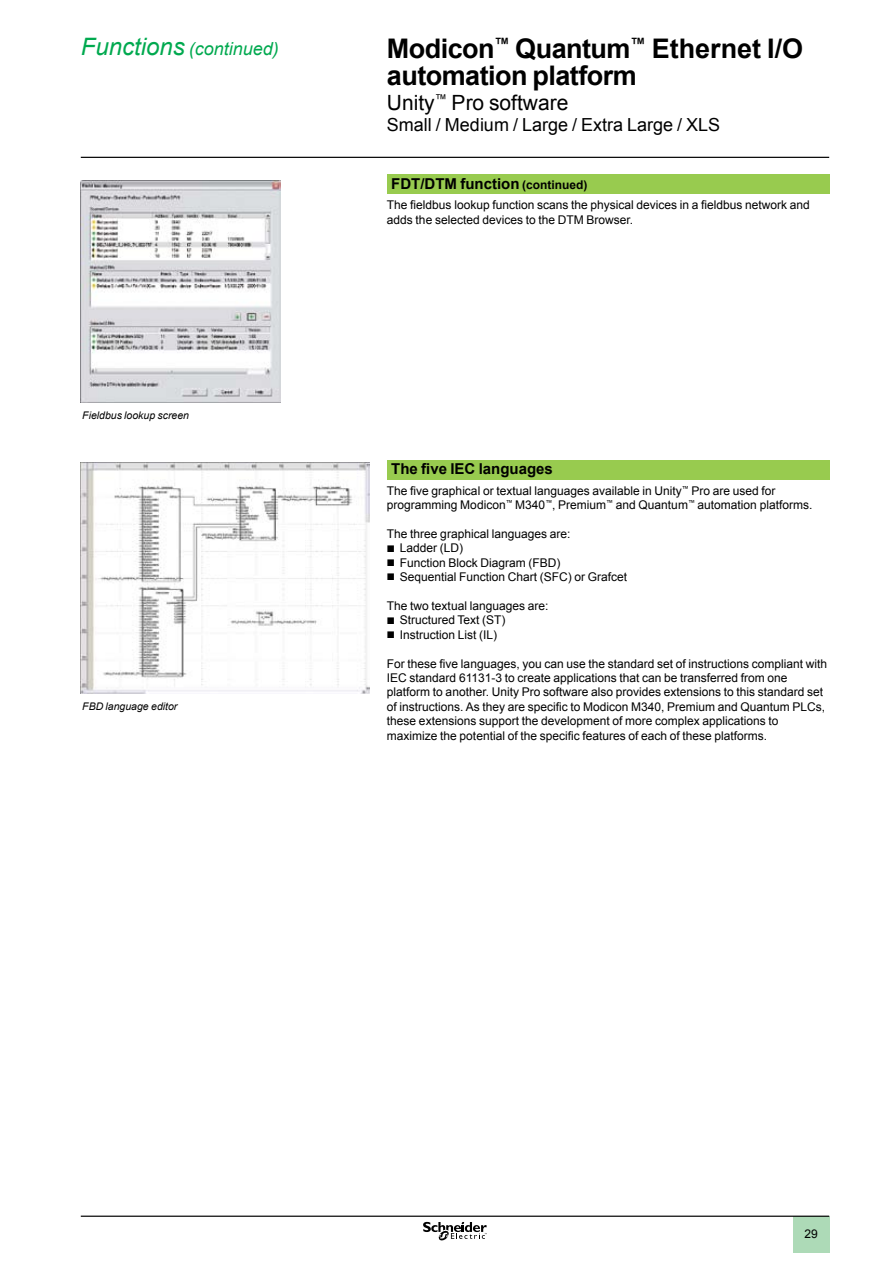
<style>
.page{position:relative;width:893px;height:1263px;background:#fff}
.page>*{position:absolute;margin:0;border:0;box-sizing:border-box;transform-origin:0 0}
.t1{font:700 27px/27px "Arial";letter-spacing:-.02em;color:#000}
.t2{font:21px "Arial";color:#000}
.t3{font:18px "Arial";color:#000}
.t4{font:italic 18px "Arial";color:#00a94f}
.t5{font:700 15px "Arial";color:#000}
.t6{font:12px/14.4px "Arial";color:#000}
.t7{font:italic 10.5px "Arial";color:#000}
.s1{font-size:24px}
.s2{font-size:12px}
.s3{font-family:"Graph Schneider"}
</style>
<div class="page">
<hr style="left:81px;top:157px;width:748px;height:1px;background:#000">
<div style="left:793px;top:1217px;width:37px;height:36px;background:#addab7"></div>
<hr style="left:81px;top:1215px;width:748px;height:2px;background:#000">
<svg style="left:423px;top:1222px;width:64px;height:18px"></svg>
<div style="left:387px;top:174px;width:442px;height:20px;background:#98cb4f"></div>
<div style="left:387px;top:460px;width:442px;height:19px;background:#98cb4f"></div>
<img style="left:81px;top:180px;width:200px;height:222px">
<img style="left:81px;top:463px;width:289px;height:231px">
<h3 class="t4" style="left:81px;top:37px;width:200px"><span class="s1">Functions</span> (continued)</h3>
<p class="t7" style="left:82px;top:409px;width:108px">Fieldbus lookup screen</p>
<p class="t7" style="left:82px;top:700px;width:97px">FBD language editor</p>
<h1 class="t1" style="left:387px;top:36px;width:418px">Modicon<sup>™</sup> Quantum<sup>™</sup> Ethernet I/O automation platform</h1>
<h2 class="t2" style="left:387px;top:89px;width:183px">Unity<sup>™</sup> Pro software</h2>
<h3 class="t3" style="left:387px;top:113px;width:335px">Small / Medium / Large / Extra Large / XLS</h3>
<p class="t5" style="left:391px;top:174px;width:198px">FDT/DTM function <span class="s2">(continued)</span></p>
<p class="t6" style="left:387px;top:198px;width:424px">The fieldbus lookup function scans the physical devices in a fieldbus network and adds the selected devices to the DTM Browser.</p>
<p class="t5" style="left:391px;top:459px;width:163px">The five IEC languages</p>
<p class="t6" style="left:387px;top:483px;width:425px">The five graphical or textual languages available in Unity<sup>™</sup> Pro are used for programming Modicon<sup>™</sup> M340<sup>™</sup>, Premium<sup>™</sup> and Quantum<sup>™</sup> automation platforms.</p>
<p class="t6" style="left:387px;top:527px;width:242px">The three graphical languages are:<br><span class="s3">b</span> Ladder (LD)<br><span class="s3">b</span> Function Block Diagram (FBD)<br><span class="s3">b</span> Sequential Function Chart (SFC) or Grafcet</p>
<p class="t6" style="left:387px;top:599px;width:163px">The two textual languages are: <span class="s3">b</span> Structured Text (ST)<br><span class="s3">b</span> Instruction List (IL)</p>
<p class="t6" style="left:387px;top:656px;width:442px">For these five languages, you can use the standard set of instructions compliant with IEC standard 61131-3 to create applications that can be transferred from one platform to another. Unity Pro software also provides extensions to this standard set of instructions. As they are specific to Modicon M340, Premium and Quantum PLCs, these extensions support the development of more complex applications to maximize the potential of the specific features of each of these platforms.</p>
<p class="t6" style="left:804px;top:1226px;width:15px">29</p>
</div>
